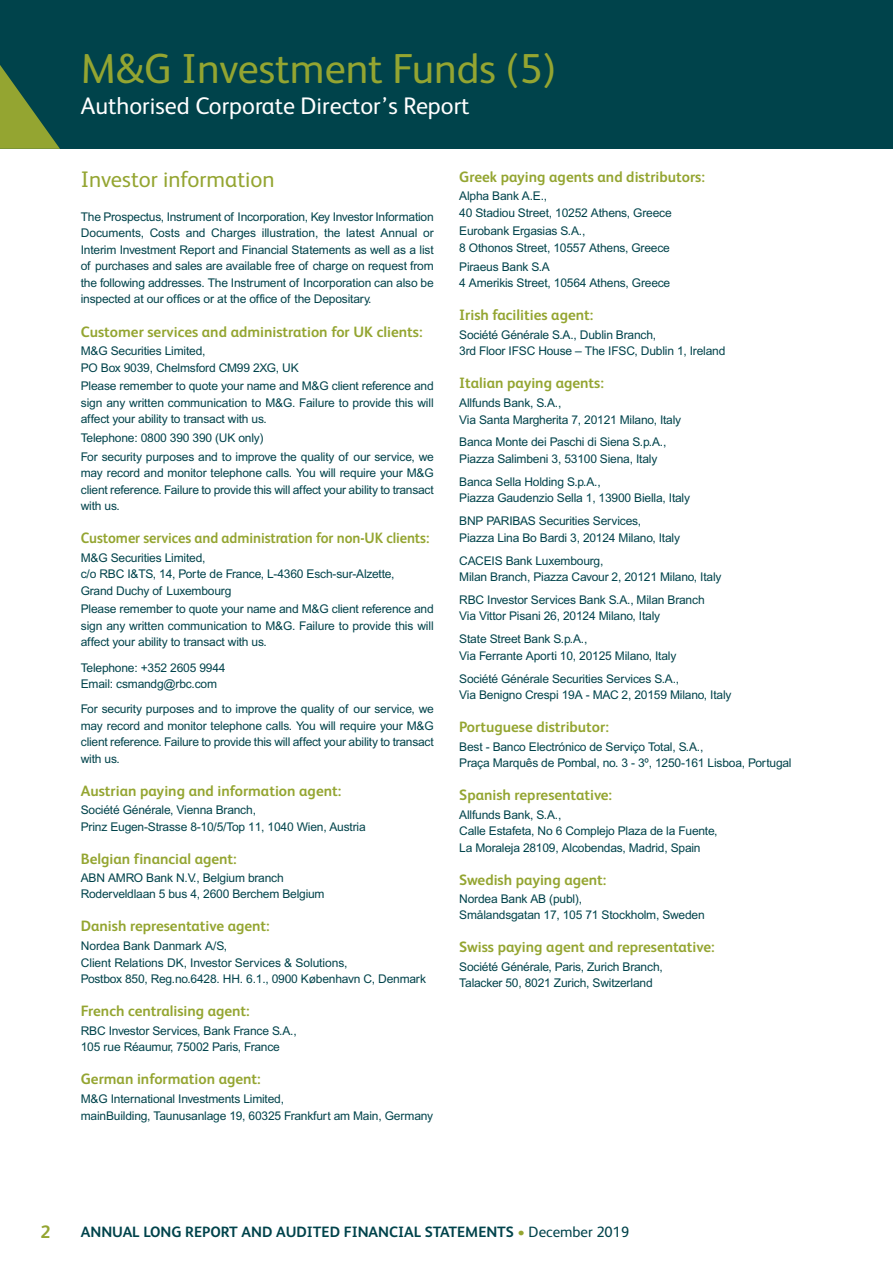
<style>
.page{position:relative;width:893px;height:1263px;background:#fff}
.page>*{position:absolute;margin:0;border:0;box-sizing:border-box;transform-origin:0 0}
.t1{font:42px "FS Albert";color:#94a531}
.t2{font:24px "FS Albert";color:#fff}
.t3{font:22.5px "FS Albert";color:#94a531}
.t4{font:700 18px "FS Albert";color:#94a531}
.t5{font:700 15px "FS Albert";color:#94a531}
.t6{font:700 15px "FS Albert";color:#00434b}
.t7{font:700 15px "FS Albert";color:#94a531;scale:.95 1}
.t8{font:12px/16.5px "Arial";letter-spacing:-.015em;color:#00434b}
.s1{font-weight:400;color:#94a531}
.s2{font-weight:400}
</style>
<div class="page">
<div style="left:0;top:0;width:893px;height:149px;background:#00434b"></div>
<svg style="left:0;top:65px;width:60px;height:84px"></svg>
<h1 class="t1" style="left:81px;top:54px;width:477px">M&amp;G Investment Funds (5)</h1>
<h2 class="t2" style="left:81px;top:97px;width:390px">Authorised Corporate Director’s Report</h2>
<h3 class="t3" style="left:81px;top:172px;width:195px">Investor information</h3>
<p class="t8" style="left:81px;top:210px;width:354px;text-align:justify">The Prospectus, Instrument of Incorporation, Key Investor Information Documents, Costs and Charges illustration, the latest Annual or Interim Investment Report and Financial Statements as well as a list of purchases and sales are available free of charge on request from the following addresses. The Instrument of Incorporation can also be inspected at our offices or at the office of the Depositary.</p>
<p class="t5" style="left:81px;top:326px;width:343px">Customer services and administration for UK clients:</p>
<p class="t8" style="left:81px;top:344px;width:219px">M&amp;G Securities Limited,<br>PO Box 9039, Chelmsford CM99 2XG, UK</p>
<p class="t8" style="left:81px;top:379px;width:354px;text-align:justify">Please remember to quote your name and M&amp;G client reference and sign any written communication to M&amp;G. Failure to provide this will affect your ability to transact with us.</p>
<p class="t8" style="left:81px;top:429px;width:354px;line-height:18.6px">Telephone: 0800 390 390 (UK only)<br>For security purposes and to improve the quality of our service, we</p>
<p class="t8" style="left:81px;top:466px;width:354px;text-align:justify">may record and monitor telephone calls. You will require your M&amp;G client reference. Failure to provide this will affect your ability to transact with us.</p>
<p class="t7" style="left:81px;top:533px;width:369px">Customer services and administration for non-UK clients:</p>
<p class="t8" style="left:81px;top:550px;width:315px">M&amp;G Securities Limited,<br>c/o RBC I&amp;TS, 14, Porte de France, L-4360 Esch-sur-Alzette,<br>Grand Duchy of Luxembourg</p>
<p class="t8" style="left:81px;top:602px;width:354px;text-align:justify">Please remember to quote your name and M&amp;G client reference and sign any written communication to M&amp;G. Failure to provide this will affect your ability to transact with us.</p>
<p class="t8" style="left:81px;top:660px;width:146px">Telephone: +352 2605 9944<br>Email: csmandg@rbc.com</p>
<p class="t8" style="left:81px;top:702px;width:354px;text-align:justify">For security purposes and to improve the quality of our service, we may record and monitor telephone calls. You will require your M&amp;G client reference. Failure to provide this will affect your ability to transact with us.</p>
<p class="t5" style="left:81px;top:785px;width:262px">Austrian paying and information agent:</p>
<p class="t8" style="left:81px;top:803px;width:286px">Société Générale, Vienna Branch,<br>Prinz Eugen-Strasse 8-10/5/Top 11, 1040 Wien, Austria</p>
<p class="t5" style="left:81px;top:853px;width:158px">Belgian financial agent:</p>
<p class="t8" style="left:81px;top:871px;width:245px">ABN AMRO Bank N.V., Belgium branch<br>Roderveldlaan 5 bus 4, 2600 Berchem Belgium</p>
<p class="t5" style="left:81px;top:921px;width:190px">Danish representative agent:</p>
<p class="t8" style="left:81px;top:939px;width:347px">Nordea Bank Danmark A/S,<br>Client Relations DK, Investor Services &amp; Solutions,<br>Postbox 850, Reg.no.6428. HH. 6.1., 0900 København C, Denmark</p>
<p class="t5" style="left:81px;top:1006px;width:171px">French centralising agent:</p>
<p class="t8" style="left:81px;top:1023px;width:217px">RBC Investor Services, Bank France S.A.,<br>105 rue Réaumur, 75002 Paris, France</p>
<p class="t5" style="left:81px;top:1074px;width:182px">German information agent:</p>
<p class="t8" style="left:81px;top:1092px;width:354px">M&amp;G International Investments Limited,<br>mainBuilding, Taunusanlage 19, 60325 Frankfurt am Main, Germany</p>
<p class="t5" style="left:459px;top:171px;width:247px">Greek paying agents and distributors:</p>
<p class="t8" style="left:459px;top:189px;width:214px">Alpha Bank A.E.,<br>40 Stadiou Street, 10252 Athens, Greece</p>
<p class="t8" style="left:459px;top:224px;width:212px">Eurobank Ergasias S.A.,<br>8 Othonos Street, 10557 Athens, Greece</p>
<p class="t8" style="left:459px;top:259px;width:213px">Piraeus Bank S.A<br>4 Amerikis Street, 10564 Athens, Greece</p>
<p class="t5" style="left:459px;top:310px;width:136px">Irish facilities agent:</p>
<p class="t8" style="left:459px;top:327px;width:268px">Société Générale S.A., Dublin Branch,<br>3rd Floor IFSC House – The IFSC, Dublin 1, Ireland</p>
<p class="t5" style="left:459px;top:378px;width:146px">Italian paying agents:</p>
<p class="t8" style="left:459px;top:396px;width:224px">Allfunds Bank, S.A.,<br>Via Santa Margherita 7, 20121 Milano, Italy</p>
<p class="t8" style="left:459px;top:435px;width:209px">Banca Monte dei Paschi di Siena S.p.A.,<br>Piazza Salimbeni 3, 53100 Siena, Italy</p>
<p class="t8" style="left:459px;top:474px;width:232px">Banca Sella Holding S.p.A.,<br>Piazza Gaudenzio Sella 1, 13900 Biella, Italy</p>
<p class="t8" style="left:459px;top:514px;width:222px">BNP PARIBAS Securities Services,<br>Piazza Lina Bo Bardi 3, 20124 Milano, Italy</p>
<p class="t8" style="left:459px;top:553px;width:264px">CACEIS Bank Luxembourg,<br>Milan Branch, Piazza Cavour 2, 20121 Milano, Italy</p>
<p class="t8" style="left:459px;top:593px;width:247px">RBC Investor Services Bank S.A., Milan Branch<br>Via Vittor Pisani 26, 20124 Milano, Italy</p>
<p class="t8" style="left:459px;top:632px;width:219px">State Street Bank S.p.A.,<br>Via Ferrante Aporti 10, 20125 Milano, Italy</p>
<p class="t8" style="left:459px;top:671px;width:274px">Société Générale Securities Services S.A.,<br>Via Benigno Crespi 19A - MAC 2, 20159 Milano, Italy</p>
<p class="t5" style="left:459px;top:722px;width:151px">Portuguese distributor:</p>
<p class="t8" style="left:459px;top:739px;width:334px">Best - Banco Electrónico de Serviço Total, S.A.,<br>Praça Marquês de Pombal, no. 3 - 3º, 1250-161 Lisboa, Portugal</p>
<p class="t5" style="left:459px;top:789px;width:154px">Spanish representative:</p>
<p class="t8" style="left:459px;top:807px;width:260px">Allfunds Bank, S.A.,<br>Calle Estafeta, No 6 Complejo Plaza de la Fuente,<br>La Moraleja 28109, Alcobendas, Madrid, Spain</p>
<p class="t5" style="left:459px;top:874px;width:149px">Swedish paying agent:</p>
<p class="t8" style="left:459px;top:892px;width:247px">Nordea Bank AB (publ),<br>Smålandsgatan 17, 105 71 Stockholm, Sweden</p>
<p class="t5" style="left:459px;top:942px;width:257px">Swiss paying agent and representative:</p>
<p class="t8" style="left:459px;top:959px;width:205px">Société Générale, Paris, Zurich Branch,<br>Talacker 50, 8021 Zurich, Switzerland</p>
<h3 class="t4" style="left:40px;top:1225px;width:12px">2</h3>
<p class="t6" style="left:81px;top:1227px;width:550px">ANNUAL LONG REPORT AND AUDITED FINANCIAL STATEMENTS <span class="s1">•</span> <span class="s2">December 2019</span></p>
</div>
